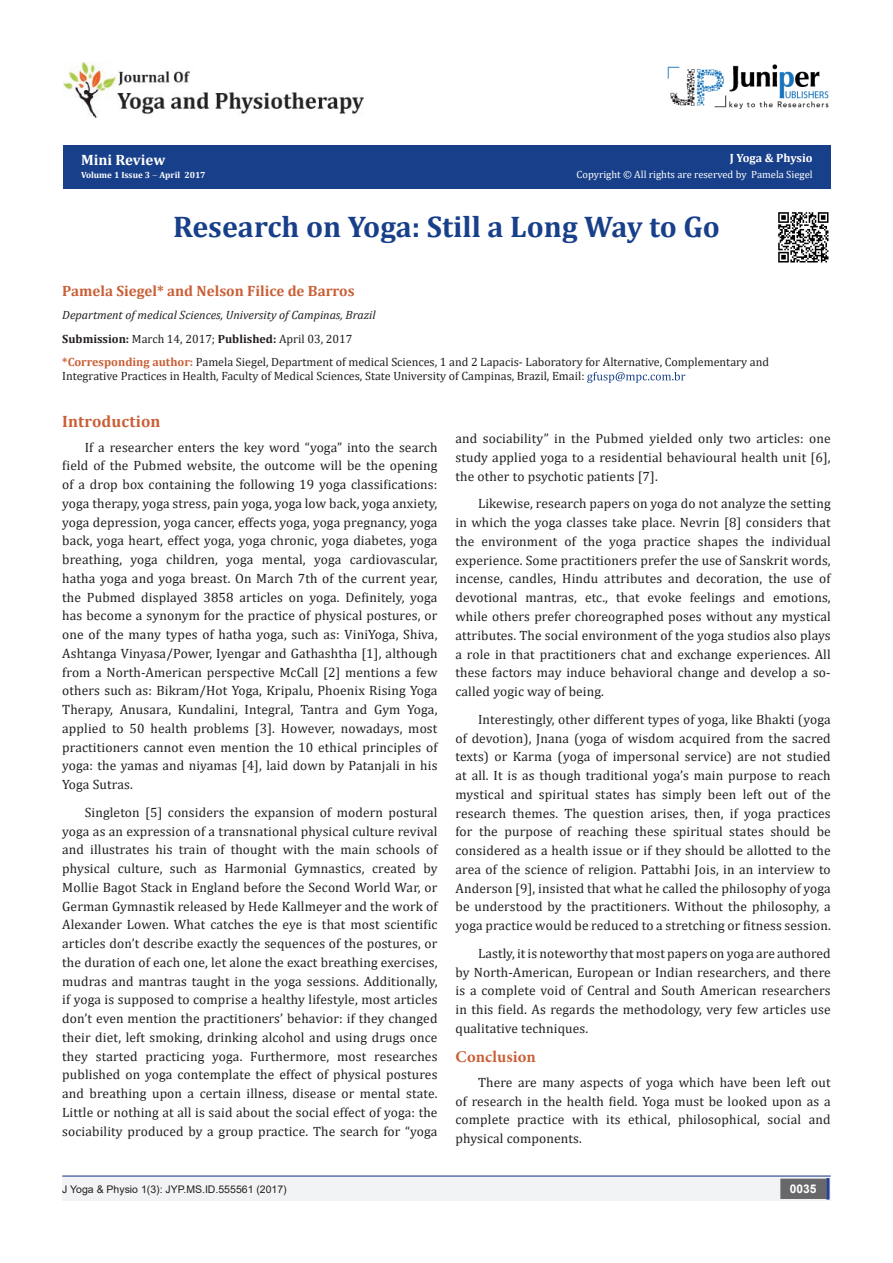
<style>
.page{position:relative;width:893px;height:1263px;background:#fff}
.page>*{position:absolute;margin:0;border:0;box-sizing:border-box;transform-origin:0 0}
.t1{font:700 30px "Cambria";color:#183f89}
.t2{font:700 16.5px "Cambria";letter-spacing:.01em;color:#ca5f37}
.List_Paragraph{font:700 16.5px "Minion Pro";letter-spacing:.01em;color:#ca5f37}
.t3{font:700 15px "Cambria";color:#ca5f37}
.t4{font:700 15px "Cambria";color:#fff}
.List_Paragraph-2{font:13.5px/18.8px "Cambria";letter-spacing:.01em;color:#231f20;text-align:justify}
.t5{font:12px/14.4px "Cambria";color:#231f20}
.t6{font:italic 12px "Cambria";color:#231f20}
.t7{font:700 12px "Cambria";letter-spacing:-.005em;color:#fff}
.t8{font:700 12px "Arial";color:#fff}
.t9{font:10.5px "Cambria";color:#fff}
.t10{font:10.5px "Arial";color:#231f20}
.t11{font:700 9px "Cambria";color:#fff}
.s1{font-weight:700}
.s2{font-weight:700;color:#ca5f37}
</style>
<div class="page">
<div style="left:63px;top:145px;width:768px;height:44px;background:#183f89"></div>
<svg style="left:587px;top:372px;width:98px;height:11px"></svg>
<hr style="left:62px;top:1175px;width:769px;height:1px;background:#253f8e">
<div style="left:62px;top:1177px;width:494px;height:24px;background:#f2f3f4"></div>
<div style="left:510px;top:1177px;width:321px;height:24px;background:#f2f3f4"></div>
<div style="left:781px;top:1179px;width:44px;height:19px;background:#68676a"></div>
<div style="left:780px;top:1178px;width:46px;height:21px;border:2px solid #68676a"></div>
<div style="left:826px;top:1178px;width:3px;height:21px;background:#253f8e;border:2px solid #253f8e"></div>
<img style="left:667px;top:64px;width:162px;height:45px">
<img style="left:63px;top:62px;width:300px;height:55px">
<img style="left:778px;top:212px;width:51px;height:51px">
<p class="t7" style="left:730px;top:150px;width:84px">J Yoga &amp; Physio</p>
<p class="t9" style="left:576px;top:168px;width:238px">Copyright © All rights are reserved by Pamela Siegel</p>
<p class="t1" style="left:173px;top:205px;width:548px">Research on Yoga: Still a Long Way to Go</p>
<p class="t4" style="left:81px;top:149px;width:86px">Mini Review</p>
<p class="t11" style="left:81px;top:169px;width:126px">Volume 1 Issue 3 April 2017</p>
<p class="t3" style="left:62px;top:280px;width:294px">Pamela Siegel* and Nelson Filice de Barros</p>
<p class="t6" style="left:62px;top:307px;width:315px">Department of medical Sciences, University of Campinas, Brazil</p>
<p class="t5" style="left:62px;top:331px;width:292px"><span class="s1">Submission:</span> March 14, 2017; <span class="s1">Published:</span> April 03, 2017</p>
<p class="t5" style="left:62px;top:355px;width:708px"><span class="s2">*Corresponding author:</span> Pamela Siegel, Department of medical Sciences, 1 and 2 Lapacis- Laboratory for Alternative, Complementary and<br>Integrative Practices in Health, Faculty of Medical Sciences, State University of Campinas, Brazil, Email:</p>
<p class="t2" style="left:62px;top:409px;width:100px">Introduction</p>
<p class="List_Paragraph-2" style="left:62px;top:437px;width:377px;text-indent:22px">If a researcher enters the key word “yoga” into the search field of the Pubmed website, the outcome will be the opening of a drop box containing the following 19 yoga classifications: yoga therapy, yoga stress, pain yoga, yoga low back, yoga anxiety, yoga depression, yoga cancer, effects yoga, yoga pregnancy, yoga back, yoga heart, effect yoga, yoga chronic, yoga diabetes, yoga breathing, yoga children, yoga mental, yoga cardiovascular, hatha yoga and yoga breast. On March 7th of the current year, the Pubmed displayed 3858 articles on yoga. Definitely, yoga has become a synonym for the practice of physical postures, or one of the many types of hatha yoga, such as: ViniYoga, Shiva, Ashtanga Vinyasa/Power, Iyengar and Gathashtha [1], although from a North-American perspective McCall [2] mentions a few others such as: Bikram/Hot Yoga, Kripalu, Phoenix Rising Yoga Therapy, Anusara, Kundalini, Integral, Tantra and Gym Yoga, applied to 50 health problems [3]. However, nowadays, most practitioners cannot even mention the 10 ethical principles of yoga: the yamas and niyamas [4], laid down by Patanjali in his Yoga Sutras.</p>
<p class="List_Paragraph-2" style="left:62px;top:803px;width:377px;text-indent:22px">Singleton [5] considers the expansion of modern postural yoga as an expression of a transnational physical culture revival and illustrates his train of thought with the main schools of physical culture, such as Harmonial Gymnastics, created by Mollie Bagot Stack in England before the Second World War, or German Gymnastik released by Hede Kallmeyer and the work of Alexander Lowen. What catches the eye is that most scientific articles don’t describe exactly the sequences of the postures, or the duration of each one, let alone the exact breathing exercises, mudras and mantras taught in the yoga sessions. Additionally, if yoga is supposed to comprise a healthy lifestyle, most articles don’t even mention the practitioners’ behavior: if they changed their diet, left smoking, drinking alcohol and using drugs once they started practicing yoga. Furthermore, most researches published on yoga contemplate the effect of physical postures and breathing upon a certain illness, disease or mental state.<br>Little or nothing at all is said about the social effect of yoga: the sociability produced by a group practice. The search for “yoga</p>
<p class="List_Paragraph-2" style="left:455px;top:429px;width:377px">and sociability” in the Pubmed yielded only two articles: one study applied yoga to a residential behavioural health unit [6], the other to psychotic patients [7].</p>
<p class="List_Paragraph-2" style="left:455px;top:494px;width:377px;text-indent:22px">Likewise, research papers on yoga do not analyze the setting in which the yoga classes take place. Nevrin [8] considers that the environment of the yoga practice shapes the individual experience. Some practitioners prefer the use of Sanskrit words, incense, candles, Hindu attributes and decoration, the use of devotional mantras, etc., that evoke feelings and emotions, while others prefer choreographed poses without any mystical attributes. The social environment of the yoga studios also plays a role in that practitioners chat and exchange experiences. All these factors may induce behavioral change and develop a so&shy;called yogic way of being.</p>
<p class="List_Paragraph-2" style="left:455px;top:710px;width:377px;text-indent:22px">Interestingly, other different types of yoga, like Bhakti (yoga of devotion), Jnana (yoga of wisdom acquired from the sacred texts) or Karma (yoga of impersonal service) are not studied at all. It is as though traditional yoga’s main purpose to reach mystical and spiritual states has simply been left out of the research themes. The question arises, then, if yoga practices for the purpose of reaching these spiritual states should be considered as a health issue or if they should be allotted to the area of the science of religion. Pattabhi Jois, in an interview to Anderson [9], insisted that what he called the philosophy of yoga be understood by the practitioners. Without the philosophy, a yoga practice would be reduced to a stretching or fitness session.</p>
<p class="List_Paragraph-2" style="left:455px;top:944px;width:377px;text-indent:22px">Lastly, it is noteworthy that most papers on yoga are authored by North-American, European or Indian researchers, and there is a complete void of Central and South American researchers in this field. As regards the methodology, very few articles use qualitative techniques.</p>
<p class="List_Paragraph" style="left:455px;top:1045px;width:82px">Conclusion</p>
<p class="List_Paragraph-2" style="left:455px;top:1073px;width:377px;text-indent:22px">There are many aspects of yoga which have been left out of research in the health field. Yoga must be looked upon as a complete practice with its ethical, philosophical, social and physical components.</p>
<p class="t10" style="left:62px;top:1182px;width:226px">J Yoga &amp; Physio 1(3): JYP.MS.ID.555561 (2017)</p>
<p class="t8" style="left:790px;top:1180px;width:28px">0035</p>
</div>
